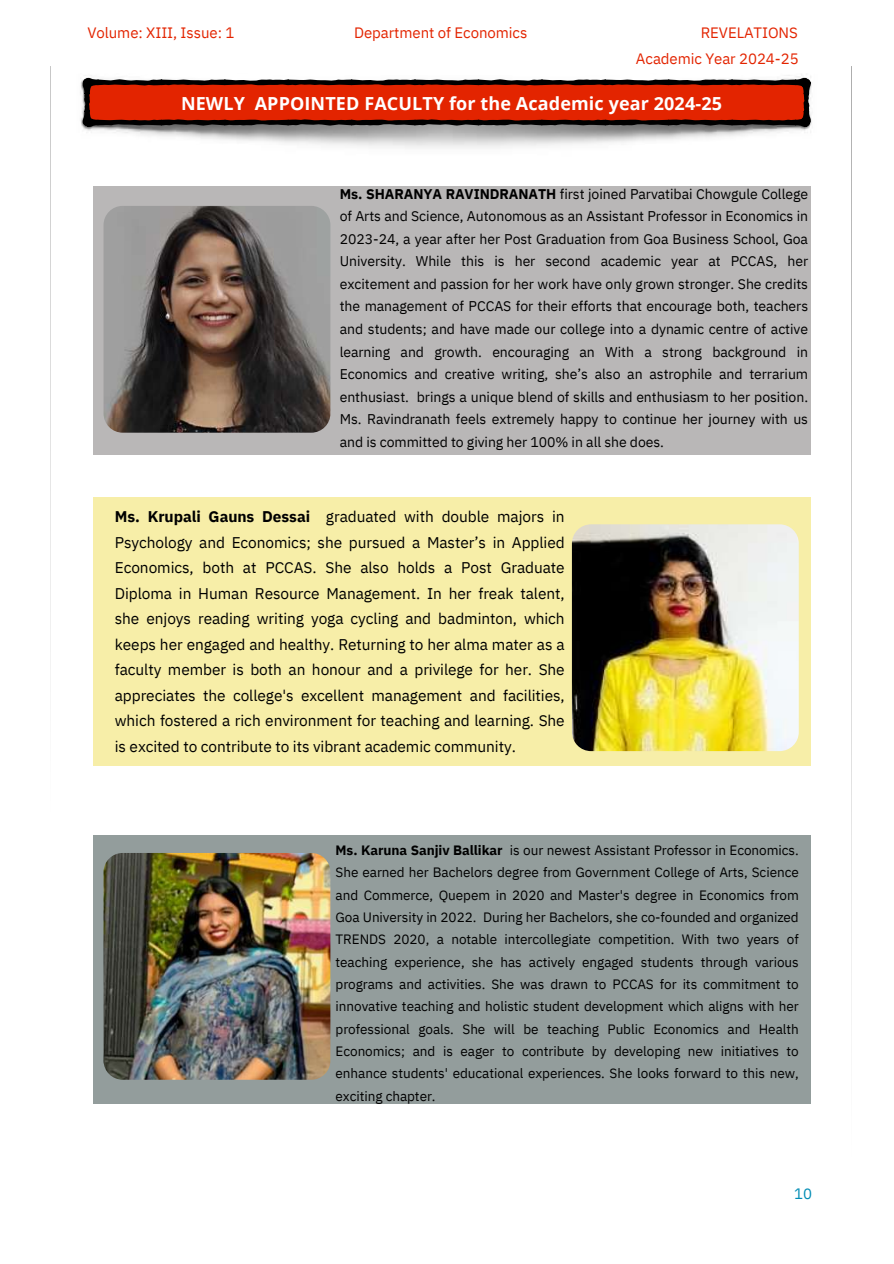
<style>
.page{position:relative;width:894px;height:1264px;background:#fff}
.page>*{position:absolute;margin:0;border:0;box-sizing:border-box;transform-origin:0 0}
.t1{font:700 18px "Open Sans";letter-spacing:.005em;color:#fff}
.t2{font:15.45px/25.5px "IBM Plex Sans";letter-spacing:-.005em;color:#000;text-align:justify}
.t3{font:15px/25.2px "IBM Plex Sans";letter-spacing:-.005em;color:#e32400;text-align:right}
.t4{font:15px "IBM Plex Sans";color:#008cb4}
.t5{font:14.1px/22.5px "IBM Plex Sans";letter-spacing:-.005em;color:#000;text-align:justify}
.t6{font:13.5px/22.4px "IBM Plex Sans";letter-spacing:-.005em;color:#000;text-align:justify}
.s1{font-weight:700}
</style>
<div class="page">
<svg style="left:50px;top:206px;width:1px;height:474px"></svg>
<img style="left:50px;top:66px;width:802px;height:140px">
<svg style="left:83px;top:78px;width:727px;height:49px"></svg>
<div style="left:93px;top:186px;width:716px;height:268px;background:#b9b7b7"></div>
<div style="left:93px;top:497px;width:716px;height:268px;background:#f7eea8"></div>
<div style="left:93px;top:835px;width:716px;height:268px;background:#939d9c"></div>
<img style="left:103px;top:206px;width:227px;height:226px;border-radius:19px">
<img style="left:103px;top:853px;width:227px;height:226px;border-radius:19px">
<img style="left:571px;top:524px;width:227px;height:227px;border-radius:19px">
<p class="t3" style="left:87px;top:20px;width:148px">Volume: XIII, Issue: 1</p>
<p class="t3" style="left:354px;top:20px;width:175px">Department of Economics</p>
<p class="t3" style="left:635px;top:20px;width:164px">REVELATIONS<br>Academic Year 2024-25</p>
<p class="t1" style="left:181px;top:91px;width:542px">NEWLY APPOINTED FACULTY for the Academic year 2024-25</p>
<p class="t5" style="left:339px;top:182px;width:470px"><span class="s1">Ms. SHARANYA RAVINDRANATH</span> first joined Parvatibai Chowgule College of Arts and Science, Autonomous as an Assistant Professor in Economics in 2023-24, a year after her Post Graduation from Goa Business School, Goa University. While this is her second academic year at PCCAS, her excitement and passion for her work have only grown stronger. She credits the management of PCCAS for their efforts that encourage both, teachers and students; and have made our college into a dynamic centre of active learning and growth. encouraging an With a strong background in Economics and creative writing, she’s also an astrophile and terrarium enthusiast. brings a unique blend of skills and enthusiasm to her position.<br>Ms. Ravindranath feels extremely happy to continue her journey with us and is committed to giving her 100% in all she does.</p>
<p class="t2" style="left:115px;top:503px;width:451px"><span class="s1">Ms. Krupali Gauns Dessai</span> graduated with double majors in Psychology and Economics; she pursued a Master’s in Applied Economics, both at PCCAS. She also holds a Post Graduate Diploma in Human Resource Management. In her freak talent, she enjoys reading writing yoga cycling and badminton, which keeps her engaged and healthy. Returning to her alma mater as a faculty member is both an honour and a privilege for her. She appreciates the college's excellent management and facilities, which fostered a rich environment for teaching and learning. She is excited to contribute to its vibrant academic community.</p>
<p class="t6" style="left:335px;top:838px;width:464px"><span class="s1">Ms. Karuna Sanjiv Ballikar</span> is our newest Assistant Professor in Economics.<br>She earned her Bachelors degree from Government College of Arts, Science and Commerce, Quepem in 2020 and Master's degree in Economics from Goa University in 2022. During her Bachelors, she co-founded and organized TRENDS 2020, a notable intercollegiate competition. With two years of teaching experience, she has actively engaged students through various programs and activities. She was drawn to PCCAS for its commitment to innovative teaching and holistic student development which aligns with her professional goals. She will be teaching Public Economics and Health Economics; and is eager to contribute by developing new initiatives to enhance students' educational experiences. She looks forward to this new, exciting chapter.</p>
<p class="t4" style="left:794px;top:1183px;width:19px">10</p>
</div>
